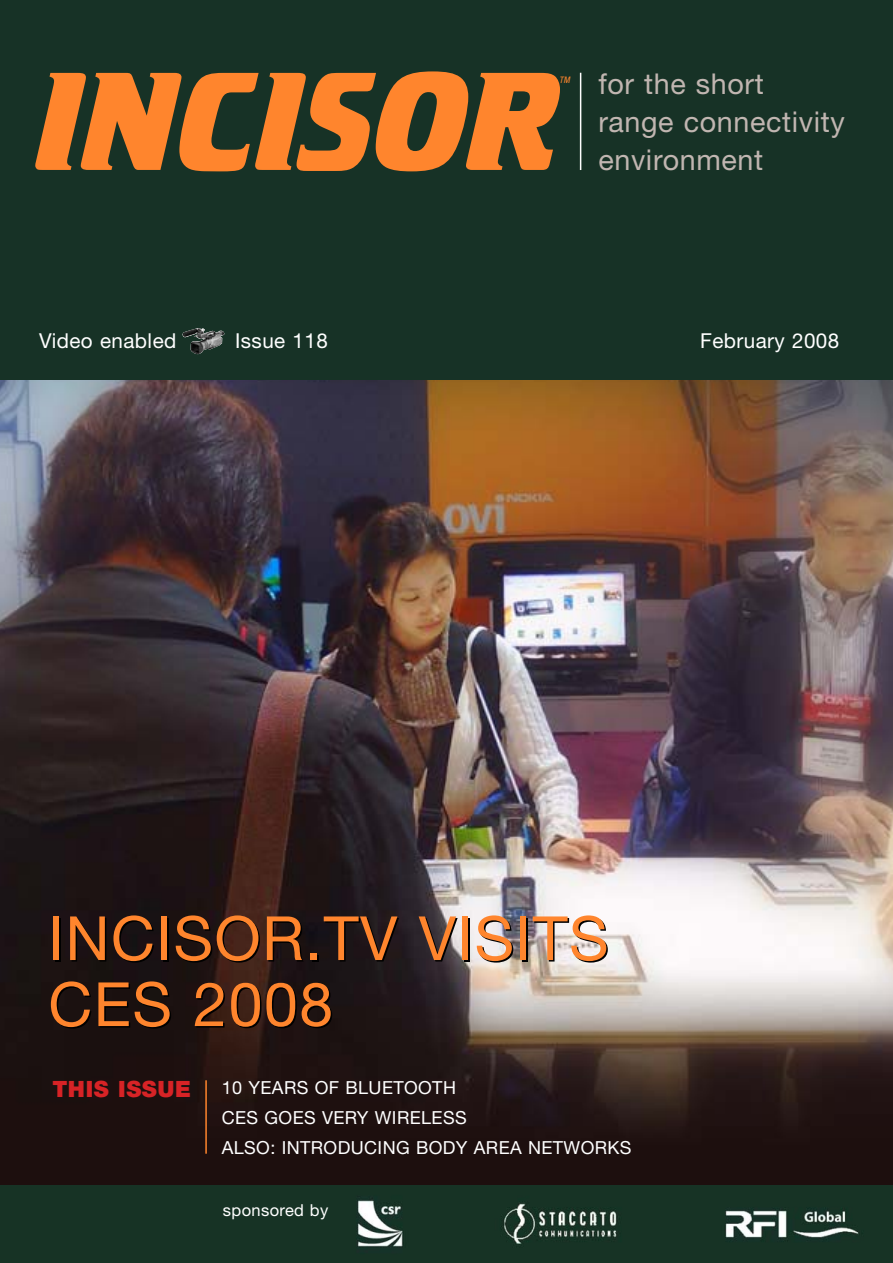
<style>
.page{position:relative;width:893px;height:1263px;background:#fff}
.page>*{position:absolute;margin:0;border:0;box-sizing:border-box;transform-origin:0 0}
.t1{font:italic 700 145.5px "Crillee";letter-spacing:-.025em;color:#ff852d}
.t2{font:61.05px/66px "Helvetica Neue";letter-spacing:.02em;color:#ff852d}
.t3{font:28.65px/38.2px "Helvetica Neue";letter-spacing:.02em;color:#c1b6b1}
.t4{font:900 22.5px "Helvetica Neue";letter-spacing:.025em;color:#d72326}
.t5{font:20.55px "Helvetica Neue";letter-spacing:.02em;color:#fff}
.t6{font:18px/30px "Helvetica Neue";letter-spacing:.02em;color:#fff}
.t7{font:16.5px "Helvetica Neue";letter-spacing:.02em;color:#fff}
.t8{font:italic condensed 9px "Helvetica Neue";color:#ff852d}
</style>
<div class="page">
<img style="left:0;top:380px;width:892px;height:805px">
<hr style="left:205px;top:1080px;width:2px;height:74px;background:#ff852d">
<div style="left:0;top:0;width:892px;height:380px;background:#173226"></div>
<hr style="left:580px;top:73px;width:1px;height:97px;background:#fff">
<img style="left:0;top:1185px;width:892px;height:78px">
<img style="left:182px;top:328px;width:42px;height:26px">
<h1 class="t1" style="left:33px;top:76px;width:527px">INCISOR</h1>
<p class="t8" style="left:559px;top:77px;width:14px">TM</p>
<h3 class="t3" style="left:598px;top:67px;width:248px">for the short range connectivity environment</h3>
<p class="t5" style="left:39px;top:334px;width:139px">Video enabled</p>
<p class="t5" style="left:235px;top:334px;width:94px">Issue 118</p>
<p class="t5" style="left:700px;top:334px;width:141px">February 2008</p>
<h2 class="t2" style="left:48px;top:911px;width:562px">INCISOR.TV VISITS<br>CES 2008</h2>
<p class="t4" style="left:52px;top:1081px;width:140px">THIS ISSUE</p>
<p class="t6" style="left:222px;top:1074px;width:411px">10 YEARS OF BLUETOOTH<br>CES GOES VERY WIRELESS<br>ALSO: INTRODUCING BODY AREA NETWORKS</p>
<p class="t7" style="left:223px;top:1204px;width:107px">sponsored by</p>
</div>
